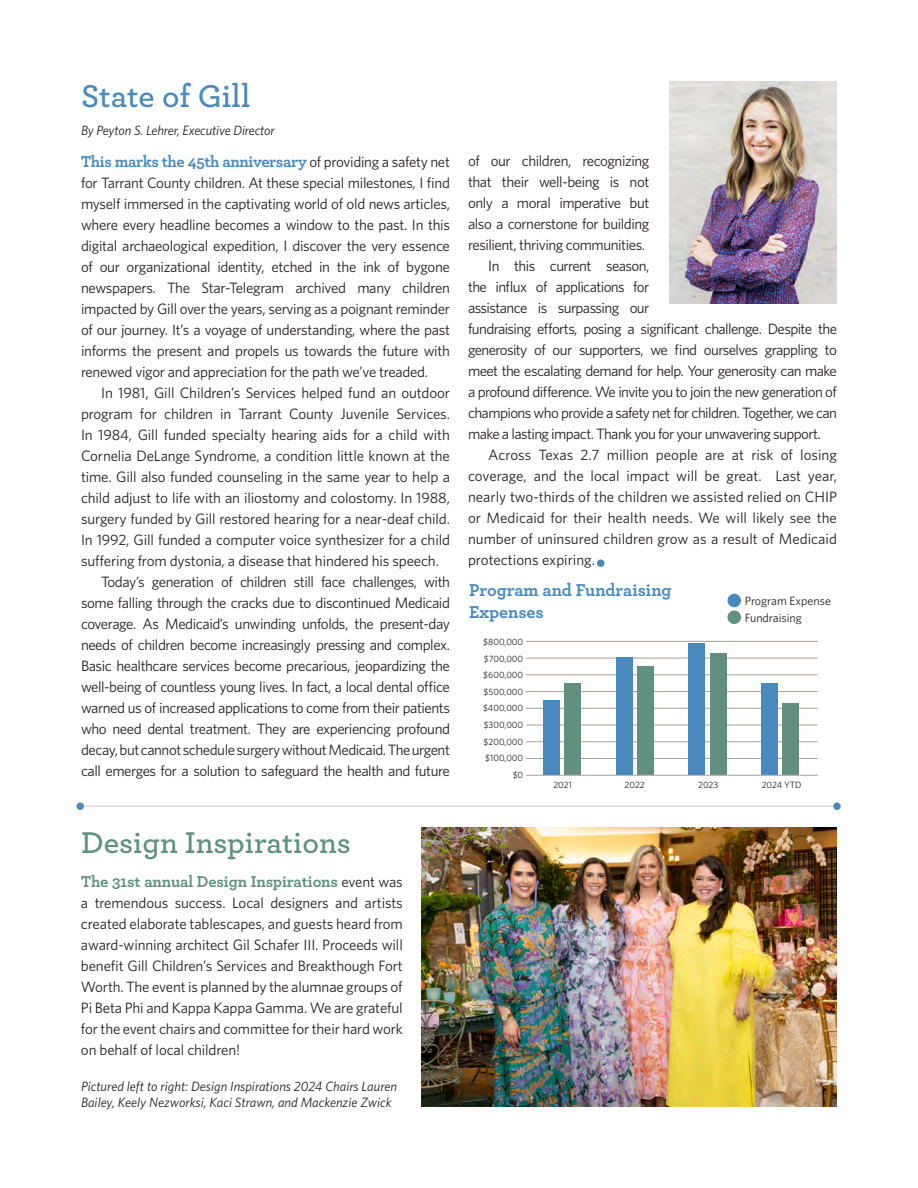
<style>
.page{position:relative;width:918px;height:1188px;background:#fff}
.page>*{position:absolute;margin:0;border:0;box-sizing:border-box;transform-origin:0 0}
.Head{font:600 33px "Archer";color:#4a89be}
.t1{font:600 31.5px "Archer";color:#619080}
.t2{font:700 18px/21.6px "Archer";color:#4a89be}
.Body{font:700 16.5px "Archer";letter-spacing:-.02em;color:#4a89be}
.Body-2{font:700 16.5px "Archer";letter-spacing:-.01em;color:#619080}
.Body-3{font:15px/21px "Whitney";letter-spacing:-.04em;color:#231f20;text-align:justify}
.Body-4{font:italic 13.5px/16.2px "Whitney";color:#231f20}
.t3{font:12px "Whitney";color:#231f20}
.t4{font:9.15px "Whitney";color:#231f20}
.s1{font-family:"Whitney";font-weight:400;font-size:15px;color:#231f20}
</style>
<div class="page">
<img style="left:670px;top:81px;width:167px;height:223px">
<div style="left:597px;top:559px;width:7px;height:8px;background:#4a89be;border-radius:50%"></div>
<hr style="left:80px;top:806px;width:757px;height:1px;background:#dcdddf">
<div style="left:76px;top:802px;width:8px;height:8px;background:#4a89be;border-radius:50%"></div>
<div style="left:833px;top:802px;width:8px;height:8px;background:#4a89be;border-radius:50%"></div>
<img style="left:421px;top:828px;width:416px;height:279px">
<hr style="left:526px;top:641px;width:291px;height:1px;background:#aba095">
<hr style="left:526px;top:658px;width:291px;height:1px;background:#aba095">
<hr style="left:526px;top:674px;width:291px;height:1px;background:#aba095">
<hr style="left:526px;top:691px;width:291px;height:1px;background:#aba095">
<hr style="left:526px;top:708px;width:291px;height:1px;background:#aba095">
<hr style="left:526px;top:725px;width:291px;height:1px;background:#aba095">
<hr style="left:526px;top:741px;width:291px;height:1px;background:#aba095">
<hr style="left:526px;top:758px;width:291px;height:1px;background:#aba095">
<div style="left:543px;top:700px;width:16px;height:75px;background:#4a89be"></div>
<div style="left:616px;top:658px;width:16px;height:117px;background:#4a89be"></div>
<div style="left:689px;top:644px;width:16px;height:131px;background:#4a89be"></div>
<div style="left:762px;top:683px;width:16px;height:92px;background:#4a89be"></div>
<div style="left:564px;top:684px;width:16px;height:91px;background:#619080"></div>
<div style="left:637px;top:666px;width:16px;height:109px;background:#619080"></div>
<div style="left:710px;top:654px;width:16px;height:121px;background:#619080"></div>
<div style="left:783px;top:703px;width:16px;height:72px;background:#619080"></div>
<hr style="left:526px;top:775px;width:291px;height:1px;background:#aba095">
<div style="left:727px;top:594px;width:14px;height:13px;background:#4a89be;border-radius:50%"></div>
<div style="left:727px;top:611px;width:14px;height:13px;background:#619080;border-radius:50%"></div>
<p class="Head" style="left:81px;top:72px;width:171px">State of Gill</p>
<p class="Body-4" style="left:81px;top:122px;width:195px">By Peyton S. Lehrer, Executive Director</p>
<p class="Body" style="left:81px;top:149px;width:370px">This marks the 45th anniversary <span class="s1">of providing a safety net</span></p>
<p class="Body-3" style="left:81px;top:172px;width:371px">for Tarrant County children. At these special milestones, I find myself immersed in the captivating world of old news articles, where every headline becomes a window to the past. In this digital archaeological expedition, I discover the very essence of our organizational identity, etched in the ink of bygone newspapers. The Star-Telegram archived many children impacted by Gill over the years, serving as a poignant reminder of our journey. It’s a voyage of understanding, where the past informs the present and propels us towards the future with renewed vigor and appreciation for the path we’ve treaded.</p>
<p class="Body-3" style="left:81px;top:382px;width:371px;text-indent:20px">In 1981, Gill Children’s Services helped fund an outdoor program for children in Tarrant County Juvenile Services.<br>In 1984, Gill funded specialty hearing aids for a child with Cornelia DeLange Syndrome, a condition little known at the time. Gill also funded counseling in the same year to help a child adjust to life with an iliostomy and colostomy. In 1988, surgery funded by Gill restored hearing for a near-deaf child.<br>In 1992, Gill funded a computer voice synthesizer for a child suffering from dystonia, a disease that hindered his speech.</p>
<p class="Body-3" style="left:81px;top:571px;width:371px;text-indent:20px">Today’s generation of children still face challenges, with some falling through the cracks due to discontinued Medicaid coverage. As Medicaid’s unwinding unfolds, the present-day needs of children become increasingly pressing and complex.<br>Basic healthcare services become precarious, jeopardizing the well-being of countless young lives. In fact, a local dental office warned us of increased applications to come from their patients who need dental treatment. They are experiencing profound decay, but cannot schedule surgery without Medicaid. The urgent call emerges for a solution to safeguard the health and future</p>
<p class="t1" style="left:81px;top:819px;width:271px">Design Inspirations</p>
<p class="Body-2" style="left:81px;top:869px;width:323px">The 31st annual Design Inspirations <span class="s1">event was</span></p>
<p class="Body-3" style="left:81px;top:892px;width:323px">a tremendous success. Local designers and artists created elaborate tablescapes, and guests heard from award-winning architect Gil Schafer III. Proceeds will benefit Gill Children’s Services and Breakthough Fort Worth. The event is planned by the alumnae groups of Pi Beta Phi and Kappa Kappa Gamma. We are grateful for the event chairs and committee for their hard work on behalf of local children!</p>
<p class="Body-4" style="left:81px;top:1078px;width:318px">Pictured left to right: Design Inspirations 2024 Chairs Lauren<br>Bailey, Keely Nezworksi, Kaci Strawn, and Mackenzie Zwick</p>
<p class="Body-3" style="left:468px;top:150px;width:183px">of our children, recognizing that their well-being is not only a moral imperative but also a cornerstone for building resilient, thriving communities.</p>
<p class="Body-3" style="left:468px;top:255px;width:371px;text-align:left;text-indent:20px">In this current season,<br>the influx of applications for<br>assistance is surpassing our<br>fundraising efforts, posing a significant challenge. Despite the generosity of our supporters, we find ourselves grappling to meet the escalating demand for help. Your generosity can make a profound difference. We invite you to join the new generation of champions who provide a safety net for children. Together, we can make a lasting impact. Thank you for your unwavering support.</p>
<p class="Body-3" style="left:468px;top:444px;width:371px;text-indent:20px">Across Texas 2.7 million people are at risk of losing coverage, and the local impact will be great. Last year, nearly two-thirds of the children we assisted relied on CHIP or Medicaid for their health needs. We will likely see the number of uninsured children grow as a result of Medicaid protections expiring.</p>
<p class="t2" style="left:469px;top:578px;width:204px">Program and Fundraising<br>Expenses</p>
<p class="t4" style="left:483px;top:636px;width:41px">$800,000</p>
<p class="t4" style="left:484px;top:652px;width:41px">$700,000</p>
<p class="t4" style="left:483px;top:669px;width:41px">$600,000</p>
<p class="t4" style="left:484px;top:686px;width:41px">$500,000</p>
<p class="t4" style="left:483px;top:702px;width:42px">$400,000</p>
<p class="t4" style="left:484px;top:719px;width:41px">$300,000</p>
<p class="t4" style="left:484px;top:736px;width:41px">$200,000</p>
<p class="t4" style="left:485px;top:752px;width:40px">$100,000</p>
<p class="t4" style="left:513px;top:769px;width:12px">$0</p>
<p class="t3" style="left:745px;top:593px;width:88px">Program Expense</p>
<p class="t3" style="left:745px;top:609px;width:59px">Fundraising</p>
<p class="t4" style="left:553px;top:779px;width:20px">2021</p>
<p class="t4" style="left:625px;top:779px;width:22px">2022</p>
<p class="t4" style="left:698px;top:779px;width:22px">2023</p>
<p class="t4" style="left:762px;top:779px;width:41px">2024 YTD</p>
</div>
